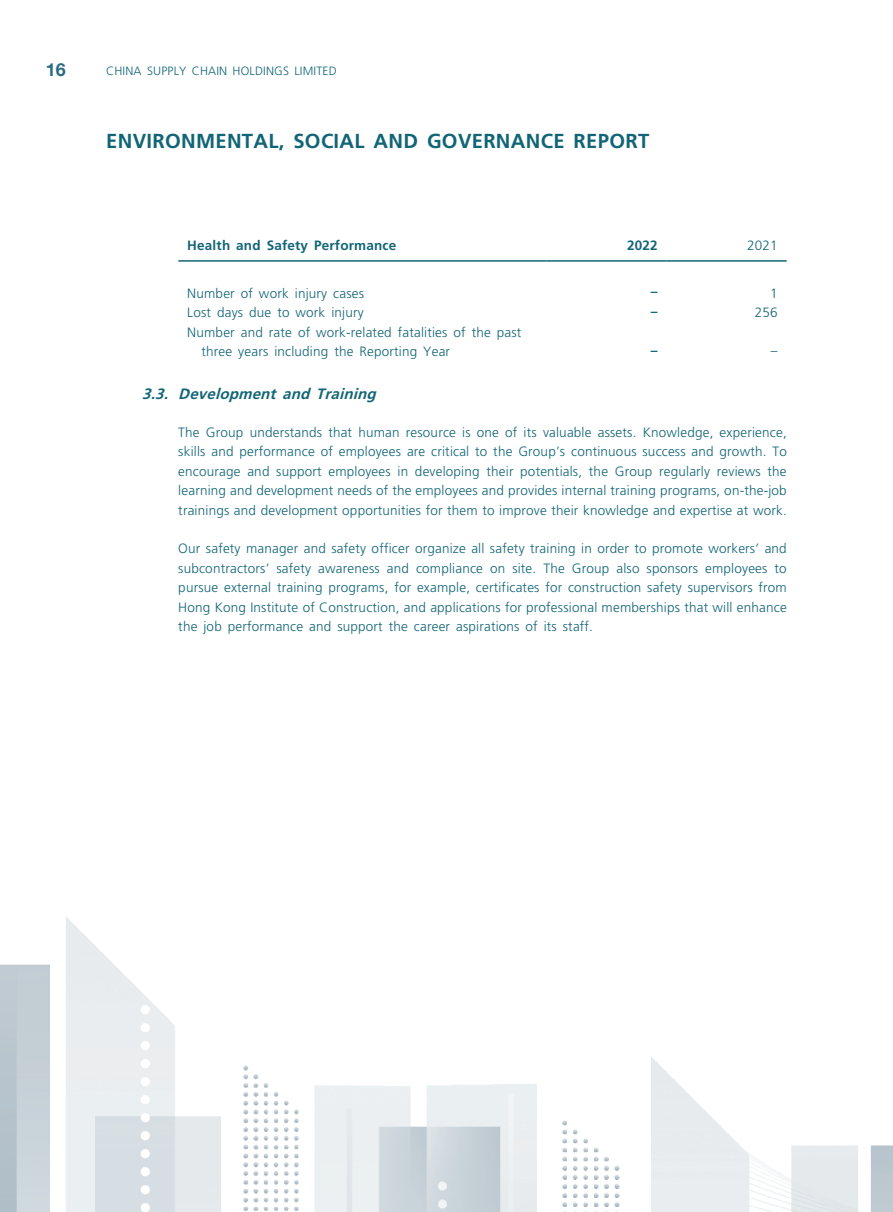
<style>
.page{position:relative;width:893px;height:1212px;background:#fff}
.page>*{position:absolute;margin:0;border:0;box-sizing:border-box;transform-origin:0 0}
.t1{font:700 20.25px "Frutiger LT Std";letter-spacing:.015em;color:#126576}
.t2{font:700 18px "Helvetica Neue LT Std";color:#2c6e7f}
._04___H2{font:italic 700 15px "Frutiger LT Std";color:#126576}
._13_____P4{font:300 13.5px/19.5px "Frutiger LT Std";letter-spacing:.015em;color:#126576;text-align:justify}
._15_Table_Stub{font:300 13.5px/19.5px "Frutiger LT Std";letter-spacing:.015em;color:#126576}
._15_Table_Stub-2{font:700 13.5px "Frutiger LT Std";letter-spacing:.015em;color:#126576}
._01_Body_Text{font:300 13.5px "Frutiger LT Std";letter-spacing:.015em;color:#126576}
._01_Body_Text-2{font:700 13.5px "Frutiger LT Std";color:#126576}
.t3{font:300 12px "Frutiger LT Std";letter-spacing:.015em;color:#126576}
</style>
<div class="page">
<img style="left:0;top:917px;width:893px;height:295px">
<hr style="left:178px;top:260px;width:369px;height:2px;background:#126576">
<hr style="left:547px;top:260px;width:120px;height:2px;background:#126576">
<hr style="left:667px;top:260px;width:120px;height:2px;background:#126576">
<h2 class="t2" style="left:46px;top:58px;width:22px">16</h2>
<p class="t3" style="left:106px;top:64px;width:232px">CHINA SUPPLY CHAIN HOLDINGS LIMITED</p>
<h1 class="t1" style="left:106px;top:129px;width:544px">ENVIRONMENTAL, SOCIAL AND GOVERNANCE REPORT</h1>
<p class="_15_Table_Stub-2" style="left:187px;top:238px;width:210px">Health and Safety Performance</p>
<p class="_01_Body_Text-2" style="left:627px;top:238px;width:32px">2022</p>
<p class="_01_Body_Text" style="left:747px;top:238px;width:32px">2021</p>
<p class="_15_Table_Stub" style="left:187px;top:283px;width:178px">Number of work injury cases</p>
<p class="_01_Body_Text-2" style="left:651px;top:284px;width:8px">–</p>
<p class="_01_Body_Text" style="left:770px;top:285px;width:9px">1</p>
<p class="_15_Table_Stub" style="left:187px;top:303px;width:178px">Lost days due to work injury</p>
<p class="_01_Body_Text-2" style="left:651px;top:303px;width:8px">–</p>
<p class="_01_Body_Text" style="left:755px;top:305px;width:24px">256</p>
<p class="_15_Table_Stub" style="left:202px;top:322px;width:321px;text-indent:-14px">Number and rate of work-related fatalities of the past three years including the Reporting Year</p>
<p class="_01_Body_Text-2" style="left:651px;top:342px;width:8px">–</p>
<p class="_01_Body_Text" style="left:771px;top:342px;width:8px">–</p>
<p class="_04___H2" style="left:142px;top:385px;width:240px">3.3. Development and Training</p>
<p class="_13_____P4" style="left:178px;top:423px;width:610px">The Group understands that human resource is one of its valuable assets. Knowledge, experience, skills and performance of employees are critical to the Group’s continuous success and growth. To encourage and support employees in developing their potentials, the Group regularly reviews the learning and development needs of the employees and provides internal training programs, on-the-job trainings and development opportunities for them to improve their knowledge and expertise at work.</p>
<p class="_13_____P4" style="left:178px;top:539px;width:610px">Our safety manager and safety officer organize all safety training in order to promote workers’ and subcontractors’ safety awareness and compliance on site. The Group also sponsors employees to pursue external training programs, for example, certificates for construction safety supervisors from Hong Kong Institute of Construction, and applications for professional memberships that will enhance the job performance and support the career aspirations of its staff.</p>
</div>
